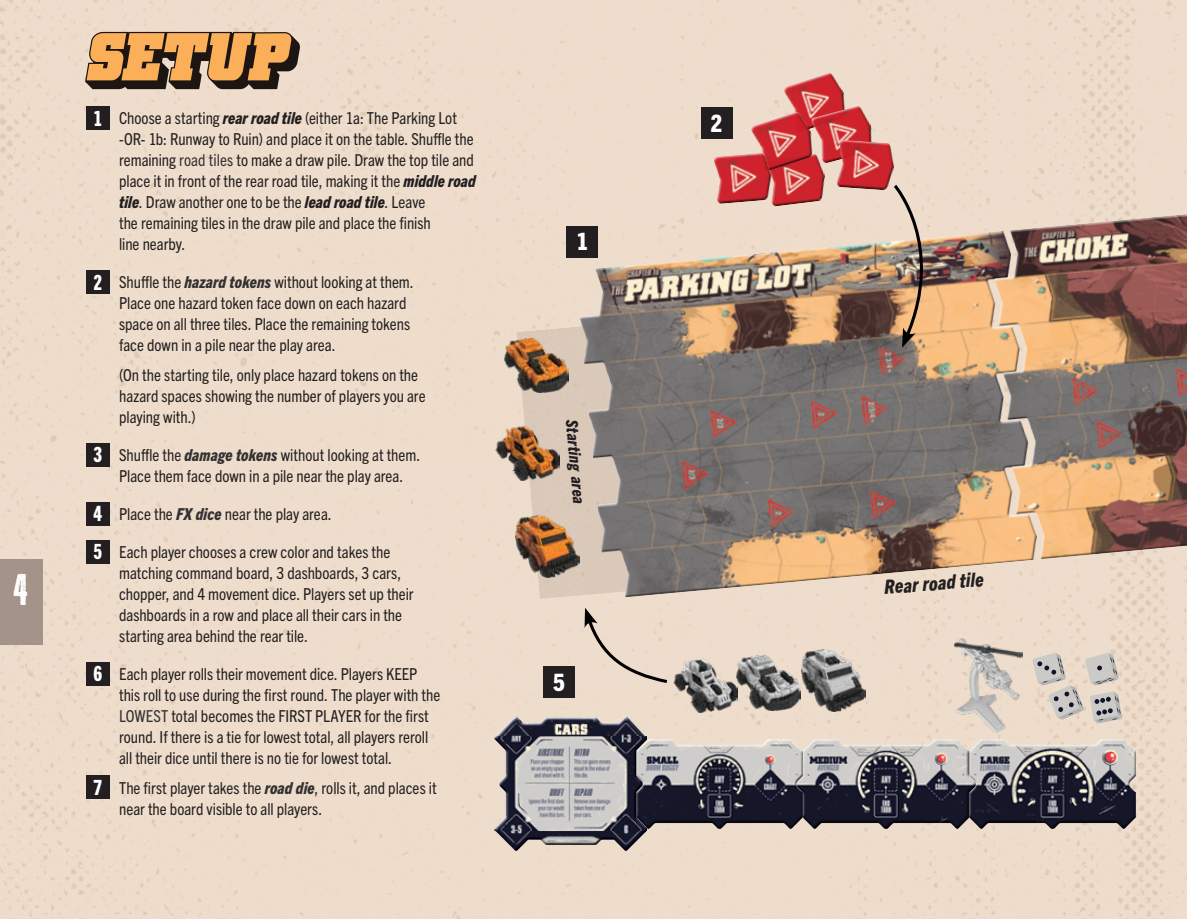
<style>
.page{position:relative;width:1187px;height:919px;background:#fff}
.page>*{position:absolute;margin:0;border:0;box-sizing:border-box;transform-origin:0 0}
.t1{font:45px "Compacta TRV Regular";color:#fff}
.t2{font:800 condensed 24px "Trade Gothic Next LT Pro";color:#fff}
.t3{font:italic 800 condensed 19.5px "Trade Gothic Next LT Pro";color:#231f20}
.t4{font:condensed 16.5px/21px "Trade Gothic Next LT Pro";color:#231f20}
.t5{font:italic 800 condensed 16.5px "Trade Gothic Next LT Pro";color:#231f20}
.s1{font-family:"Trade Gothic Next LT Pro Hv Cm";font-stretch:normal;font-size:21px;color:#fff}
.s2{font-weight:800;font-style:italic}
.s3{color:#333132}
.s4{font-weight:800;font-style:italic;color:#333132}
</style>
<div class="page">
<div style="left:0;top:0;width:1186px;height:918px;background:#edc"></div>
<img style="left:516px;top:314px;width:59px;height:285px">
<div style="left:86px;top:106px;width:23px;height:23px;background:#231f20"></div>
<div style="left:86px;top:270px;width:23px;height:23px;background:#231f20"></div>
<div style="left:86px;top:443px;width:23px;height:23px;background:#231f20"></div>
<div style="left:86px;top:502px;width:23px;height:23px;background:#231f20"></div>
<div style="left:86px;top:540px;width:23px;height:23px;background:#231f20"></div>
<div style="left:86px;top:662px;width:23px;height:23px;background:#231f20"></div>
<div style="left:86px;top:775px;width:23px;height:24px;background:#231f20"></div>
<div style="left:567px;top:226px;width:31px;height:31px;background:#231f20"></div>
<div style="left:701px;top:108px;width:31px;height:31px;background:#231f20"></div>
<div style="left:543px;top:666px;width:31px;height:31px;background:#231f20"></div>
<div style="left:0;top:559px;width:43px;height:85px;background:#a39388"></div>
<svg style="left:575px;top:230px;width:463px;height:369px;background:#9b8b7e"></svg>
<svg style="left:584px;top:607px;width:86px;height:78px;background:#dfcfbe"></svg>
<div style="left:969px;top:739px;width:166px;height:77px;background:#fff;opacity:.75"></div>
<div style="left:969px;top:749px;width:166px;height:79px;background:#231f20;opacity:.75"></div>
<div style="left:796px;top:739px;width:179px;height:79px;background:#fff;opacity:.75"></div>
<div style="left:796px;top:749px;width:179px;height:79px;background:#231f20;opacity:.75"></div>
<div style="left:636px;top:739px;width:166px;height:77px;background:#fff;opacity:.75"></div>
<div style="left:636px;top:749px;width:166px;height:79px;background:#231f20;opacity:.75"></div>
<div style="left:494px;top:716px;width:153px;height:114px;background:#fff;opacity:.75"></div>
<div style="left:494px;top:736px;width:153px;height:116px;background:#231f20;opacity:.75"></div>
<svg style="left:1032px;top:652px;width:89px;height:71px;background:#cfc6bd"></svg>
<img style="left:954px;top:638px;width:68px;height:94px">
<img style="left:495px;top:425px;width:64px;height:55px">
<img style="left:673px;top:658px;width:64px;height:54px">
<img style="left:504px;top:338px;width:64px;height:55px">
<img style="left:736px;top:655px;width:64px;height:55px">
<img style="left:515px;top:515px;width:64px;height:62px">
<img style="left:801px;top:649px;width:64px;height:62px">
<svg style="left:713px;top:71px;width:232px;height:277px;background:#c79888"></svg>
<svg style="left:990px;top:214px;width:196px;height:347px;background:#a6836d"></svg>
<svg style="left:85px;top:32px;width:215px;height:57px;background:#af804c"></svg>
<p class="t4" style="left:119px;top:106px;width:358px;text-indent:-26px"><span class="s1">1</span> Choose a starting <span class="s2">rear road tile</span> (either 1a: The Parking Lot -OR- 1b: Runway to Ruin) and place it on the table. Shuffle the remaining <span class="s3">road tiles</span> to make a draw pile. Draw the top tile and place it in front of the rear road tile, making it the <span class="s2">middle road tile</span>. Draw another one to be the <span class="s2">lead road tile</span>. Leave<br>the remaining tiles in the draw pile and place the finish<br>line nearby.</p>
<p class="t4" style="left:119px;top:270px;width:296px;text-indent:-26px"><span class="s1">2</span> Shuffle the <span class="s4">hazard tokens</span> without looking at them.<br>Place one hazard token face down on each hazard space on all three tiles. Place the remaining tokens face down in a pile near the play area.</p>
<p class="t4" style="left:119px;top:363px;width:308px">(On the starting tile, only place hazard tokens on the hazard spaces showing the number of players you are playing with.)</p>
<p class="t4" style="left:94px;top:443px;width:328px;text-align:center"><span class="s1">3</span> Shuffle the <span class="s4">damage tokens</span> without looking at them.<br>Place them face down in a pile near the play area.</p>
<p class="t4" style="left:94px;top:502px;width:239px"><span class="s1">4</span> Place the <span class="s4">FX dice</span> near the play area.</p>
<p class="t4" style="left:119px;top:540px;width:296px;text-indent:-26px"><span class="s1">5</span> Each player chooses a crew color and takes the matching command board, 3 dashboards, 3 cars, chopper, and 4 movement dice. Players set up their dashboards in a row and place all their cars in the starting area behind the rear tile.</p>
<p class="t4" style="left:119px;top:662px;width:323px;text-indent:-26px"><span class="s1">6</span> Each player rolls their movement dice. Players KEEP this roll to use during the first round. The player with the <span class="s3">LOWEST</span> total becomes the FIRST PLAYER for the first round. If there is a tie for lowest total, all players reroll all their dice until there is no tie for lowest total.</p>
<p class="t4" style="left:119px;top:776px;width:319px;text-indent:-26px"><span class="s1">7</span> The first player takes the <span class="s4">road die</span>, rolls it, and places it near the board visible to all players.</p>
<h2 class="t2" style="left:710px;top:107px;width:13px">2</h2>
<h2 class="t2" style="left:576px;top:225px;width:13px">1</h2>
<p class="t5" style="left:583px;top:418px;width:86px;rotate:85deg">Starting area</p>
<h1 class="t1" style="left:12px;top:565px;width:20px">4</h1>
<p class="t3" style="left:883px;top:574px;width:101px;rotate:-5deg">Rear road tile</p>
<h2 class="t2" style="left:553px;top:665px;width:13px">5</h2>
</div>
